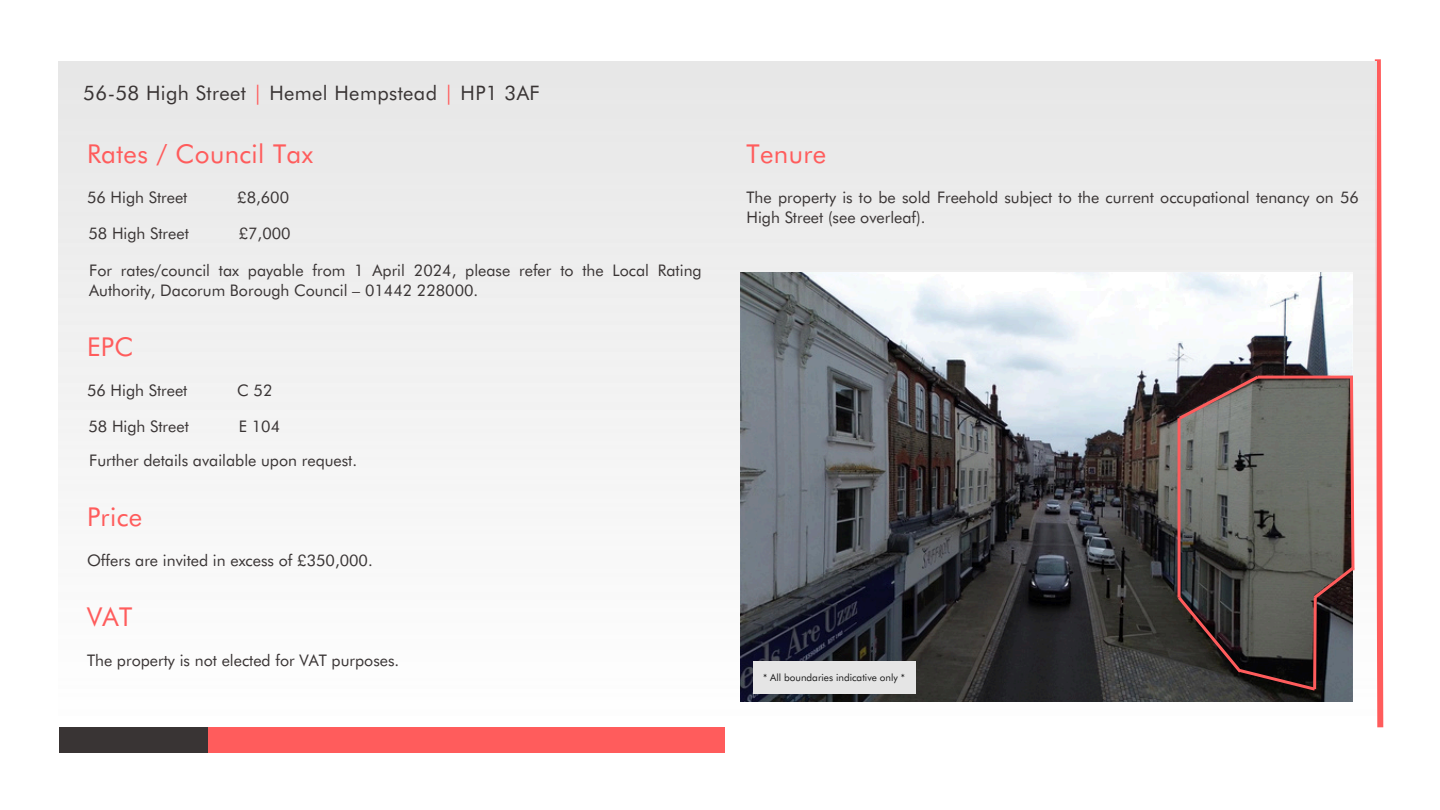
<style>
.page{position:relative;width:1440px;height:810px;background:#fff}
.page>*{position:absolute;margin:0;border:0;box-sizing:border-box;transform-origin:0 0}
.t1{font:26px "Futura BT";letter-spacing:.015em;color:#ff5c5c}
.t2{font:20px "Futura BT";letter-spacing:.02em;color:#393434}
.t3{font:16px/20px "Futura BT";color:#393434}
.t4{font:10px "Futura BT";color:#191919}
.s1{color:#ff5c5c}
</style>
<div class="page">
<svg style="left:1372px;top:59px;width:12px;height:669px"></svg>
<div style="left:206px;top:727px;width:518px;height:26px;background:#ff5c5c"></div>
<div style="left:60px;top:727px;width:148px;height:26px;background:#393434"></div>
<img style="left:58px;top:62px;width:1319px;height:666px">
<img style="left:741px;top:272px;width:612px;height:429px">
<svg style="left:1175px;top:373px;width:183px;height:320px"></svg>
<hr style="left:1258px;top:376px;width:95px;height:3px;background:#ff5c5c">
<div style="left:753px;top:661px;width:162px;height:33px;background:#e5e5e5"></div>
<h5 class="t2" style="left:83px;top:78px;width:458px">56-58 High Street <span class="s1">|</span> Hemel Hempstead <span class="s1">|</span> HP1 3AF</h5>
<h5 class="t1" style="left:87px;top:134px;width:228px">Rates / Council Tax</h5>
<h5 class="t3" style="left:87px;top:186px;width:102px">56 High Street</h5>
<h5 class="t3" style="left:237px;top:186px;width:53px">£8,600</h5>
<h5 class="t3" style="left:88px;top:222px;width:102px">58 High Street</h5>
<h1 class="t3" style="left:239px;top:222px;width:53px">£7,000</h1>
<h5 class="t3" style="left:89px;top:259px;width:614px">For rates/council tax payable from 1 April 2024, please refer to the Local Rating<br>Authority, Dacorum Borough Council – 01442 228000.</h5>
<h4 class="t1" style="left:87px;top:327px;width:48px">EPC</h4>
<h5 class="t3" style="left:87px;top:379px;width:102px">56 High Street</h5>
<h4 class="t3" style="left:237px;top:379px;width:37px">C 52</h4>
<h5 class="t3" style="left:88px;top:415px;width:102px">58 High Street</h5>
<h2 class="t3" style="left:239px;top:415px;width:43px">E 104</h2>
<h5 class="t3" style="left:89px;top:449px;width:269px">Further details available upon request.</h5>
<h1 class="t1" style="left:87px;top:497px;width:57px">Price</h1>
<h5 class="t3" style="left:87px;top:549px;width:287px">Offers are invited in excess of £350,000.</h5>
<h2 class="t1" style="left:87px;top:598px;width:47px">VAT</h2>
<h5 class="t3" style="left:87px;top:649px;width:314px">The property is not elected for VAT purposes.</h5>
<h3 class="t1" style="left:747px;top:134px;width:81px">Tenure</h3>
<h2 class="t3" style="left:747px;top:186px;width:614px">The property is to be sold Freehold subject to the current occupational tenancy on 56<br>High Street (see overleaf).</h2>
<p class="t4" style="left:763px;top:670px;width:143px">* All boundaries indicative only *</p>
</div>
